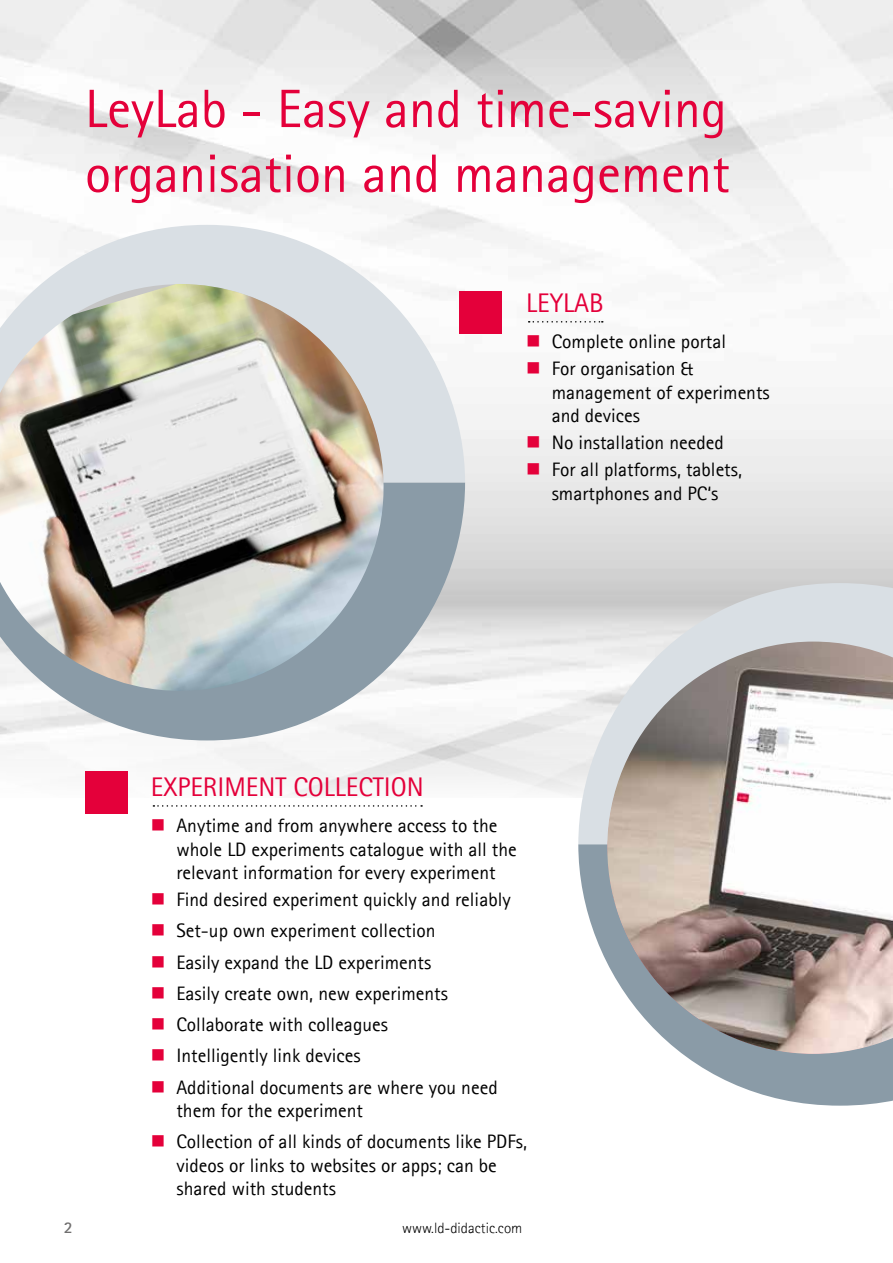
<style>
.page{position:relative;width:893px;height:1263px;background:#fff}
.page>*{position:absolute;margin:0;border:0;box-sizing:border-box;transform-origin:0 0}
.t1{font:54px/64.8px "Agfa Rotis Sans Serif";color:#e4003a}
.t2{font:27px "Agfa Rotis Sans Serif";color:#e4003a}
.t3{font:19.5px/23.4px "Agfa Rotis Sans Serif";color:#000}
.t4{font:700 16.5px "Agfa Rotis Sans Serif";color:#706f6f}
.t5{font:300 15px "Agfa Rotis Sans Serif";color:#000}
.s1{color:#e4003a}
</style>
<div class="page">
<img style="left:0;top:0;width:893px;height:699px">
<svg style="left:0;top:699px;width:578px;height:115px"></svg>
<svg style="left:0;top:225px;width:465px;height:258px;fill:#d9dfe4"></svg>
<svg style="left:0;top:483px;width:465px;height:257px"></svg>
<img style="left:0;top:284px;width:407px;height:426px">
<div style="left:85px;top:771px;width:43px;height:42px;background:#e4003a"></div>
<svg style="left:153px;top:805px;width:269px;height:2px"></svg>
<div style="left:459px;top:291px;width:43px;height:43px;background:#e4003a"></div>
<svg style="left:529px;top:321px;width:74px;height:2px"></svg>
<svg style="left:578px;top:583px;width:315px;height:261px;background:#d9dcdf"></svg>
<svg style="left:578px;top:844px;width:315px;height:262px"></svg>
<img style="left:607px;top:641px;width:286px;height:413px">
<svg style="left:541px;top:348px;width:19px;height:1px"></svg>
<svg style="left:541px;top:375px;width:19px;height:1px"></svg>
<svg style="left:541px;top:449px;width:19px;height:1px"></svg>
<svg style="left:541px;top:476px;width:19px;height:1px"></svg>
<h1 class="t1" style="left:85px;top:76px;width:646px">LeyLab - Easy and time-saving organisation and management</h1>
<h2 class="t2" style="left:526px;top:287px;width:79px">LEYLAB</h2>
<p class="t3" style="left:526px;top:330px;width:201px"><span class="s1">■</span> Complete online portal</p>
<p class="t3" style="left:552px;top:357px;width:220px;text-indent:-26px"><span class="s1">■</span> For organisation &amp; management of experiments and devices</p>
<p class="t3" style="left:526px;top:431px;width:199px"><span class="s1">■</span> No installation needed</p>
<p class="t3" style="left:526px;top:458px;width:217px;text-align:center"><span class="s1">■</span> For all platforms, tablets, smartphones and PC‘s</p>
<h2 class="t2" style="left:151px;top:771px;width:274px">EXPERIMENT COLLECTION</h2>
<p class="t3" style="left:176px;top:814px;width:342px;text-indent:-26px"><span class="s1">■</span> Anytime and from anywhere access to the whole LD experiments catalogue with all the relevant information for every experiment</p>
<p class="t3" style="left:151px;top:888px;width:361px"><span class="s1">■</span> Find desired experiment quickly and reliably</p>
<p class="t3" style="left:151px;top:919px;width:286px"><span class="s1">■</span> Set-up own experiment collection</p>
<p class="t3" style="left:151px;top:950px;width:282px"><span class="s1">■</span> Easily expand the LD experiments</p>
<p class="t3" style="left:151px;top:981px;width:298px"><span class="s1">■</span> Easily create own, new experiments</p>
<p class="t3" style="left:151px;top:1013px;width:239px"><span class="s1">■</span> Collaborate with colleagues</p>
<p class="t3" style="left:151px;top:1044px;width:211px"><span class="s1">■</span> Intelligently link devices</p>
<p class="t3" style="left:176px;top:1075px;width:323px;text-indent:-26px"><span class="s1">■</span> Additional documents are where you need them for the experiment</p>
<p class="t3" style="left:176px;top:1130px;width:352px;text-indent:-26px"><span class="s1">■</span> Collection of all kinds of documents like PDFs, videos or links to websites or apps; can be shared with students</p>
<p class="t4" style="left:64px;top:1217px;width:10px">2</p>
<p class="t5" style="left:402px;top:1219px;width:122px">www.ld-didactic.com</p>
</div>
